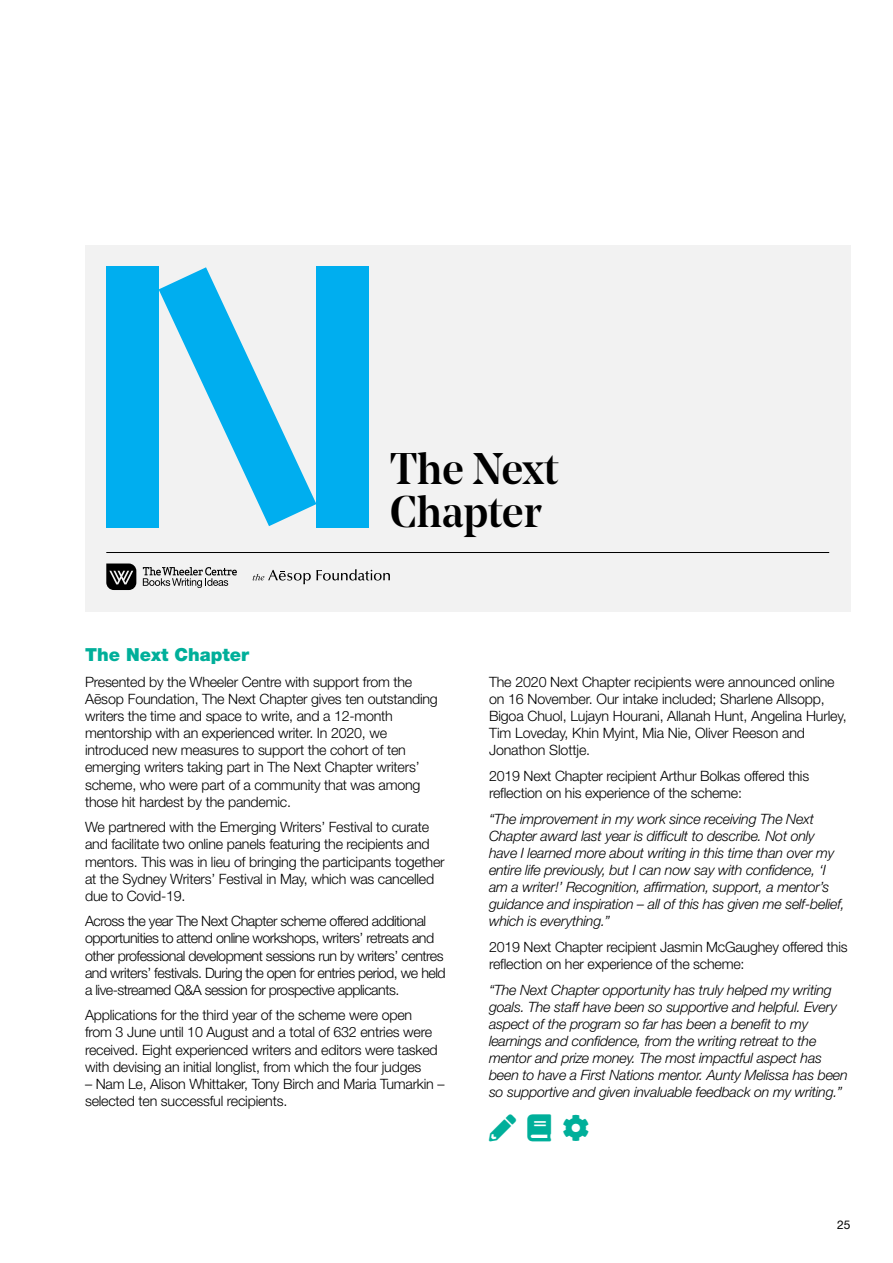
<style>
.page{position:relative;width:893px;height:1263px;background:#fff}
.page>*{position:absolute;margin:0;border:0;box-sizing:border-box;transform-origin:0 0}
.t1{font:500 44.1px/43px "Noe Display";color:#000}
.t2{font:27px "Font Awesome 5 Pro Solid";color:#00af9a}
.t3{font:900 18px "Helvetica Neue LT Std";color:#00af9a}
.t4{font:300 14.25px/17.1px "Helvetica Neue LT Std";letter-spacing:-.015em;color:#000}
.t5{font:italic 300 14.25px/17.1px "Helvetica Neue LT Std";letter-spacing:-.015em;color:#000}
.t6{font:300 14.25px/17.1px "Helvetica Neue LT Std";letter-spacing:-.035em;color:#000}
.t7{font:12px "Helvetica Neue LT Std";color:#000}
</style>
<div class="page">
<div style="left:85px;top:245px;width:765px;height:366px;background:#f2f2f2"></div>
<div style="left:106px;top:266px;width:53px;height:261px;background:#00aeef"></div>
<div style="left:316px;top:266px;width:53px;height:261px;background:#00aeef"></div>
<svg style="left:159px;top:267px;width:157px;height:259px"></svg>
<hr style="left:106px;top:552px;width:723px;height:1px;background:#000">
<svg style="left:253px;top:569px;width:137px;height:15px"></svg>
<svg style="left:143px;top:567px;width:94px;height:21px"></svg>
<svg style="left:106px;top:563px;width:30px;height:27px"></svg>
<h1 class="t1" style="left:390px;top:447px;width:170px">The Next<br>Chapter</h1>
<p class="t3" style="left:85px;top:644px;width:166px">The Next Chapter</p>
<p class="t4" style="left:85px;top:673px;width:354px">Presented by the Wheeler Centre with support from the<br>Ae¯ sop Foundation, The Next Chapter gives ten outstanding writers the time and space to write, and a 12-month mentorship with an experienced writer. In 2020, we introduced new measures to support the cohort of ten emerging writers taking part in The Next Chapter writers’ scheme, who were part of a community that was among those hit hardest by the pandemic.</p>
<p class="t4" style="left:85px;top:818px;width:361px">We partnered with the Emerging Writers’ Festival to curate and facilitate two online panels featuring the recipients and mentors. This was in lieu of bringing the participants together at the Sydney Writers’ Festival in May, which was cancelled due to Covid-19.</p>
<p class="t6" style="left:85px;top:912px;width:362px">Across the year The Next Chapter scheme offered additional opportunities to attend online workshops, writers’ retreats and other professional development sessions run by writers’ centres and writers’ festivals. During the open for entries period, we held a live-streamed Q&amp;A session for prospective applicants.</p>
<p class="t4" style="left:85px;top:1006px;width:354px">Applications for the third year of the scheme were open from 3 June until 10 August and a total of 632 entries were received. Eight experienced writers and editors were tasked with devising an initial longlist, from which the four judges</p>
<p class="t4" style="left:85px;top:1075px;width:361px">– Nam Le, Alison Whittaker, Tony Birch and Maria Tumarkin – selected ten successful recipients.</p>
<p class="t4" style="left:489px;top:673px;width:359px">The 2020 Next Chapter recipients were announced online on 16 November. Our intake included; Sharlene Allsopp, Bigoa Chuol, Lujayn Hourani, Allanah Hunt, Angelina Hurley, Tim Loveday, Khin Myint, Mia Nie, Oliver Reeson and Jonathon Slottje.</p>
<p class="t4" style="left:489px;top:767px;width:322px">2019 Next Chapter recipient Arthur Bolkas offered this reflection on his experience of the scheme:</p>
<p class="t5" style="left:489px;top:810px;width:357px">“The improvement in my work since receiving The Next Chapter award last year is difficult to describe. Not only have I learned more about writing in this time than over my entire life previously, but I can now say with confidence, ‘I am a writer!’ Recognition, affirmation, support, a mentor’s guidance and inspiration – all of this has given me self-belief, which is everything.”</p>
<p class="t4" style="left:489px;top:938px;width:360px">2019 Next Chapter recipient Jasmin McGaughey offered this reflection on her experience of the scheme:</p>
<p class="t5" style="left:489px;top:981px;width:360px">“The Next Chapter opportunity has truly helped my writing goals. The staff have been so supportive and helpful. Every aspect of the program so far has been a benefit to my learnings and confidence, from the writing retreat to the mentor and prize money. The most impactful aspect has been to have a First Nations mentor. Aunty Melissa has been so supportive and given invaluable feedback on my writing.”</p>
<h2 class="t2" style="left:527px;top:1114px;width:45px">□□ □</h2>
<p class="t7" style="left:837px;top:1217px;width:15px">25</p>
</div>
